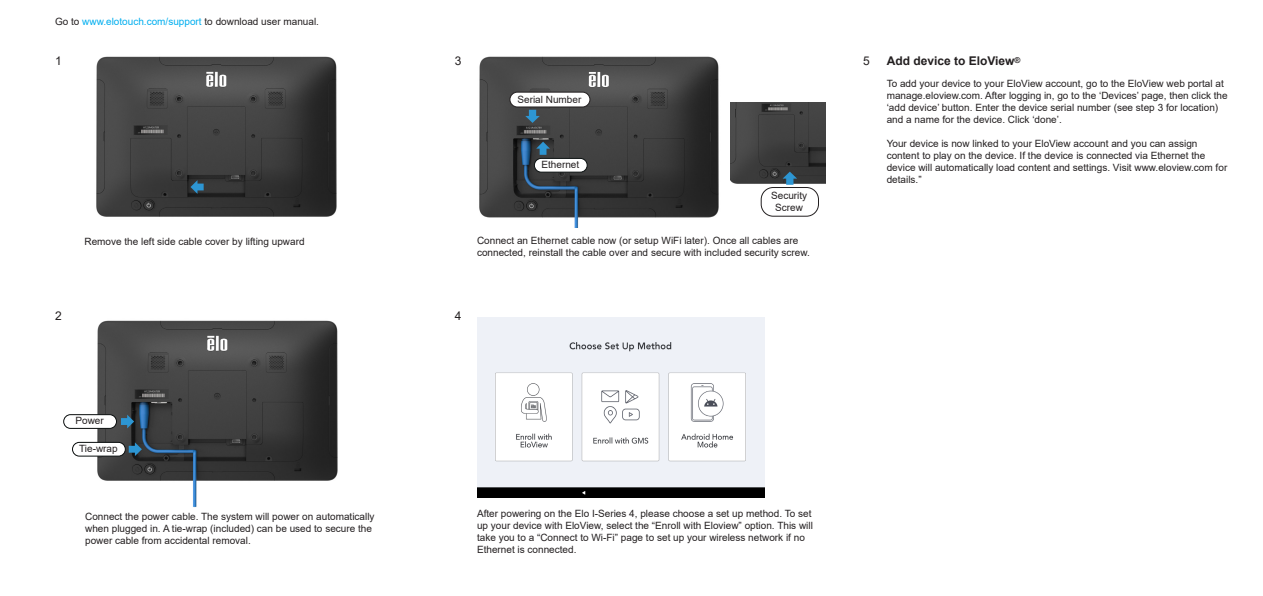
<style>
.page{position:relative;width:1263px;height:596px;background:#fff}
.page>*{position:absolute;margin:0;border:0;box-sizing:border-box;transform-origin:0 0}
.t1{font:700 12px "Arial";color:#231f20}
.t2{font:12px "Arial";color:#231f20}
.t3{font:10px/12px "Arial";color:#231f20}
.s1{color:#00aeef}
</style>
<div class="page">
<img style="left:96px;top:56px;width:241px;height:161px">
<img style="left:87px;top:320px;width:251px;height:188px">
<img style="left:477px;top:317px;width:288px;height:180px">
<svg style="left:121px;top:414px;width:13px;height:14px"></svg>
<svg style="left:190px;top:180px;width:14px;height:14px"></svg>
<svg style="left:129px;top:442px;width:13px;height:14px"></svg>
<div style="left:72px;top:442px;width:53px;height:14px;background:#fff;border-radius:7px"></div>
<div style="left:72px;top:441px;width:54px;height:15px;border:1px solid #090d0d;border-radius:7px"></div>
<div style="left:64px;top:414px;width:52px;height:14px;background:#fff;border-radius:7px"></div>
<div style="left:63px;top:414px;width:54px;height:14px;border:1px solid #090d0d;border-radius:7px"></div>
<img style="left:479px;top:56px;width:262px;height:172px">
<svg style="left:536px;top:141px;width:14px;height:14px"></svg>
<div style="left:534px;top:158px;width:53px;height:14px;background:#fff;border-radius:7px"></div>
<div style="left:534px;top:158px;width:54px;height:14px;border:1px solid #0b1111;border-radius:7px"></div>
<div style="left:510px;top:92px;width:80px;height:15px;background:#fff;border-radius:7px"></div>
<div style="left:509px;top:92px;width:81px;height:15px;border:1px solid #231f20;border-radius:7px"></div>
<svg style="left:525px;top:110px;width:15px;height:13px"></svg>
<img style="left:730px;top:103px;width:96px;height:94px">
<div style="left:761px;top:187px;width:57px;height:29px;background:#fff;border-radius:12px"></div>
<div style="left:761px;top:187px;width:58px;height:29px;border:1px solid #231f20;border-radius:12px"></div>
<svg style="left:782px;top:171px;width:15px;height:14px"></svg>
<p class="t3" style="left:55px;top:16px;width:266px">Go to <span class="s1">www.elotouch.com/support</span> to download user manual.</p>
<p class="t2" style="left:55px;top:53px;width:8px">1</p>
<p class="t2" style="left:455px;top:53px;width:8px">3</p>
<p class="t2" style="left:863px;top:53px;width:8px">5</p>
<p class="t3" style="left:517px;top:93px;width:65px">Serial Number</p>
<p class="t3" style="left:84px;top:235px;width:222px">Remove the left side cable cover by lifting upward</p>
<p class="t3" style="left:541px;top:158px;width:39px">Ethernet</p>
<p class="t3" style="left:771px;top:189px;width:38px;text-align:center">Security<br>Screw</p>
<p class="t3" style="left:477px;top:234px;width:334px">Connect an Ethernet cable now (or setup WiFi later). Once all cables are connected, reinstall the cable over and secure with included security screw.</p>
<p class="t1" style="left:887px;top:53px;width:135px">Add device to EloView<sup>®</sup></p>
<p class="t3" style="left:887px;top:77px;width:342px">To add your device to your EloView account, go to the EloView web portal at manage.eloview.com. After logging in, go to the ‘Devices’ page, then click the ‘add device’ button. Enter the device serial number (see step 3 for location) and a name for the device. Click ‘done’.</p>
<p class="t3" style="left:887px;top:137px;width:342px">Your device is now linked to your EloView account and you can assign content to play on the device. If the device is connected via Ethernet the device will automatically load content and settings. Visit www.eloview.com for details.”</p>
<p class="t2" style="left:55px;top:308px;width:8px">2</p>
<p class="t2" style="left:455px;top:308px;width:8px">4</p>
<p class="t3" style="left:76px;top:414px;width:30px">Power</p>
<p class="t3" style="left:79px;top:442px;width:40px">Tie-wrap</p>
<p class="t3" style="left:85px;top:509px;width:291px">Connect the power cable. The system will power on automatically when plugged in. A tie-wrap (included) can be used to secure the power cable from accidental removal.</p>
<p class="t3" style="left:477px;top:507px;width:337px">After powering on the Elo I-Series 4, please choose a set up method. To set up your device with EloView, select the “Enroll with Eloview” option. This will take you to a “Connect to Wi-Fi” page to set up your wireless network if no Ethernet is connected.</p>
</div>
